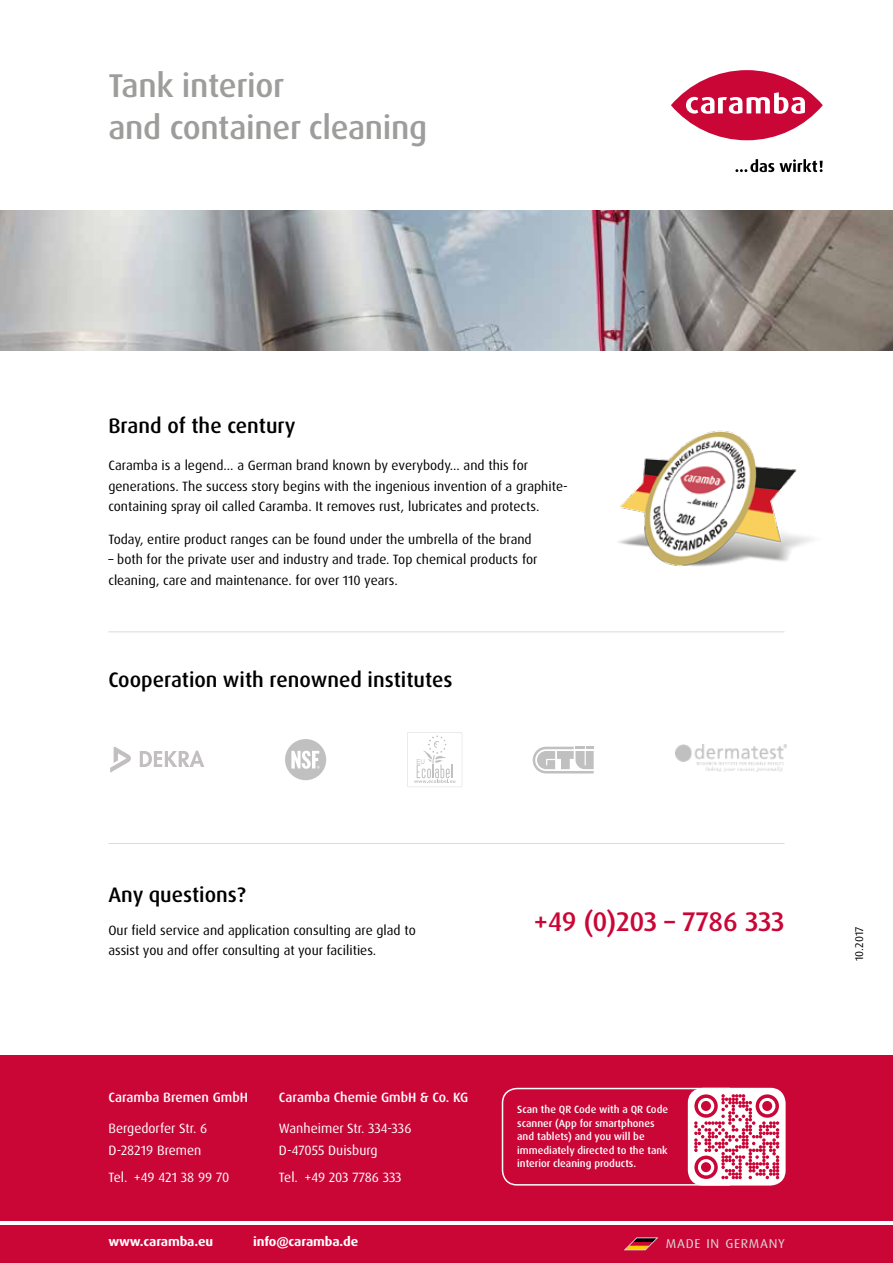
<style>
.page{position:relative;width:893px;height:1263px;background:#fff}
.page>*{position:absolute;margin:0;border:0;box-sizing:border-box;transform-origin:0 0}
.t1{font:500 33px/42px "Dax Pro";letter-spacing:-.01em;color:#9d9d9c}
.t2{font:500 27px "Dax Pro";letter-spacing:-.015em;color:#ca0637}
.t3{font:500 21px "Dax Pro";color:#000}
.t4{font:13.5px/20.2px "Dax Pro";color:#000}
.t5{font:13.5px/22.2px "Dax Pro";color:#fff}
.t6{font:500 13.5px "Dax Pro";color:#fff}
.t7{font:700 12.9px "Dax Pro";letter-spacing:-.01em;color:#fff;scale:1.05 1}
.t8{font:12.9px "Dax Pro";letter-spacing:.05em;color:#dadada;scale:1.05 1}
.t9{font:11.25px "Dax Pro";color:#000}
.t10{font:500 10.5px/13.5px "Dax Pro";color:#fff}
</style>
<div class="page">
<div style="left:0;top:1052px;width:893px;height:169px;background:#ca0637"></div>
<img style="left:0;top:210px;width:893px;height:141px">
<svg style="left:671px;top:70px;width:152px;height:70px;background:#d23058"></svg>
<svg style="left:686px;top:92px;width:119px;height:22px"></svg>
<svg style="left:735px;top:159px;width:88px;height:13px"></svg>
<hr style="left:108px;top:631px;width:676px;height:1px;background:#dadada">
<hr style="left:108px;top:843px;width:676px;height:1px;background:#dadada">
<svg style="left:533px;top:747px;width:61px;height:26px"></svg>
<svg style="left:140px;top:750px;width:64px;height:17px"></svg>
<svg style="left:110px;top:747px;width:21px;height:26px"></svg>
<img style="left:675px;top:745px;width:112px;height:27px">
<svg style="left:285px;top:739px;width:41px;height:41px"></svg>
<svg style="left:407px;top:732px;width:55px;height:55px"></svg>
<div style="left:688px;top:1088px;width:98px;height:97px;background:#fff;border-radius:15px"></div>
<svg style="left:501px;top:1087px;width:278px;height:99px"></svg>
<div style="left:701px;top:1101px;width:10px;height:10px;background:#ca0637;border-radius:50%"></div>
<div style="left:762px;top:1101px;width:10px;height:10px;background:#ca0637;border-radius:50%"></div>
<div style="left:701px;top:1162px;width:10px;height:10px;background:#ca0637;border-radius:50%"></div>
<img style="left:618px;top:430px;width:195px;height:136px">
<div style="left:0;top:1225px;width:893px;height:38px;background:#ca0637"></div>
<svg style="left:623px;top:1237px;width:36px;height:14px"></svg>
<hr style="left:0;top:1050px;width:893px;height:4px;background:#fff">
<h1 class="t1" style="left:108px;top:65px;width:320px">Tank interior<br>and container cleaning</h1>
<h3 class="t3" style="left:108px;top:412px;width:189px">Brand of the century</h3>
<p class="t4" style="left:108px;top:456px;width:461px">Caramba is a legend... a German brand known by everybody... and this for generations. The success story begins with the ingenious invention of a graphite&shy;containing spray oil called Caramba. It removes rust, lubricates and protects.</p>
<p class="t4" style="left:108px;top:529px;width:425px">Today, entire product ranges can be found under the umbrella of the brand</p>
<p class="t4" style="left:108px;top:549px;width:431px">– both for the private user and industry and trade. Top chemical products for cleaning, care and maintenance. for over 110 years.</p>
<h3 class="t3" style="left:108px;top:666px;width:346px">Cooperation with renowned institutes</h3>
<h3 class="t3" style="left:108px;top:881px;width:139px">Any questions?</h3>
<p class="t4" style="left:108px;top:920px;width:309px">Our field service and application consulting are glad to assist you and offer consulting at your facilities.</p>
<h2 class="t2" style="left:534px;top:905px;width:252px">+49 (0)203 – 7786 333</h2>
<p class="t6" style="left:108px;top:1089px;width:141px">Caramba Bremen GmbH</p>
<p class="t5" style="left:108px;top:1117px;width:100px">Bergedorfer Str. 6<br>D-28219 Bremen</p>
<p class="t5" style="left:108px;top:1166px;width:122px">Tel. +49 421 38 99 70</p>
<p class="t6" style="left:279px;top:1089px;width:191px">Caramba Chemie GmbH &amp; Co. KG</p>
<p class="t5" style="left:279px;top:1117px;width:134px">Wanheimer Str. 334-336<br>D-47055 Duisburg</p>
<p class="t5" style="left:279px;top:1166px;width:124px">Tel. +49 203 7786 333</p>
<p class="t10" style="left:517px;top:1103px;width:152px">Scan the QR Code with a QR Code scanner (App for smartphones and tablets) and you will be immediately directed to the tank interior cleaning products.</p>
<p class="t7" style="left:108px;top:1233px;width:101px">www.caramba.eu</p>
<p class="t7" style="left:253px;top:1233px;width:102px">info@caramba.de</p>
<p class="t8" style="left:666px;top:1235px;width:115px">MADE IN GERMANY</p>
<p class="t9" style="left:852px;top:961px;width:36px;rotate:-90deg">10.2017</p>
</div>
